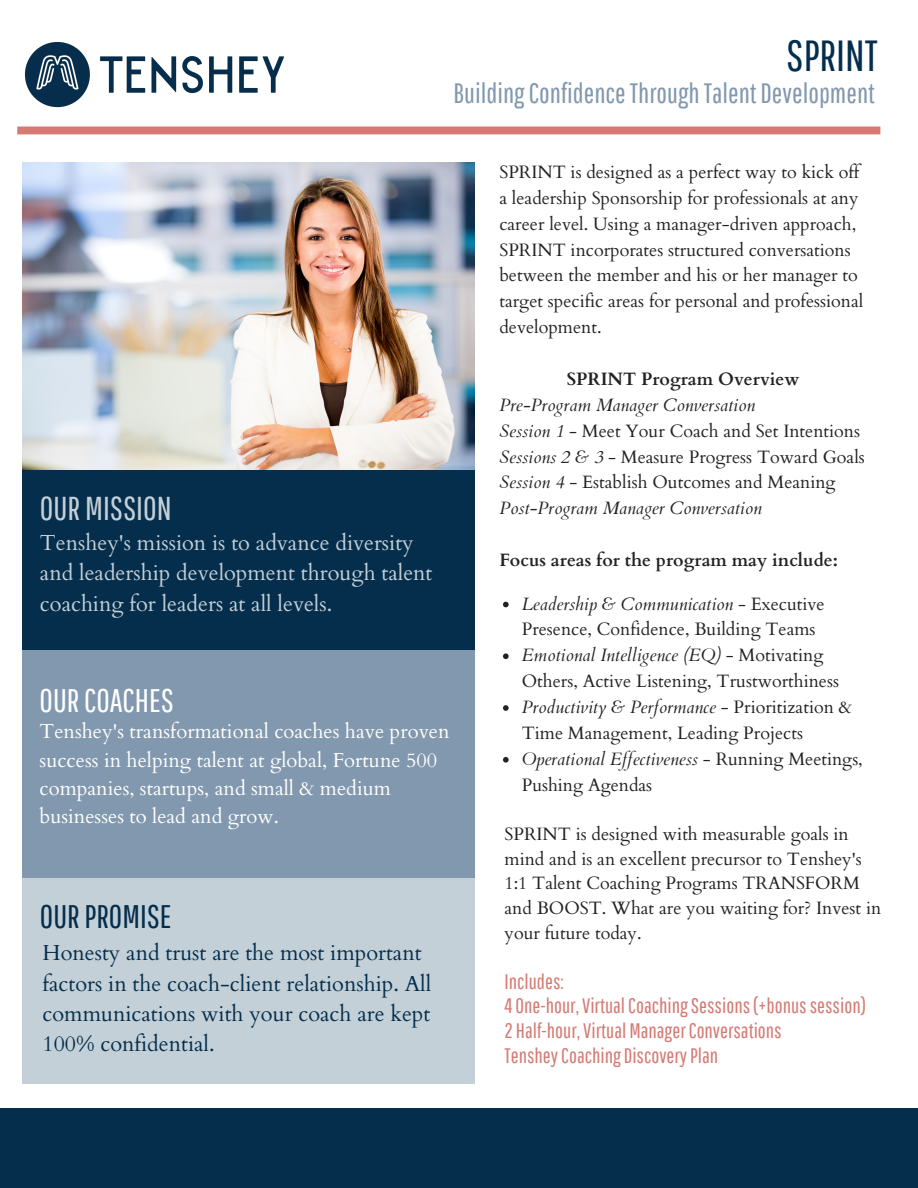
<style>
.page{position:relative;width:918px;height:1188px;background:#fff}
.page>*{position:absolute;margin:0;border:0;box-sizing:border-box;transform-origin:0 0}
.t1{font:43.65px "Pathway Gothic One";color:#042e4c}
.t2{font:33.15px "Pathway Gothic One";color:#c4d0d8}
.t3{font:32.7px "Pathway Gothic One";color:#042e4c}
.t4{font:32.7px "Pathway Gothic One";color:#fff}
.t5{font:28.05px "Pathway Gothic One";color:#8298ae}
.t6{font:21.75px/30.3px "Cardo";color:#042e4c}
.t7{font:21.75px/30.3px "Cardo";color:#c4d0d8}
.t8{font:21px/24.8px "Pathway Gothic One";color:#d57b74}
.t9{font:20.25px/28.2px "Cardo";color:#fff}
.t10{font:17.85px/25.8px "Cardo";color:#222}
.t11{font:italic 17.85px/25.8px "Cardo";color:#222}
.t12{font:700 17.85px "Cardo";color:#222}
.s1{font-style:normal}
.s2{font-style:italic}
</style>
<div class="page">
<img style="left:24px;top:42px;width:260px;height:66px">
<div style="left:22px;top:411px;width:452px;height:239px;background:#042e4c"></div>
<div style="left:0;top:1108px;width:918px;height:80px;background:#042e4c"></div>
<div style="left:22px;top:651px;width:452px;height:228px;background:#8298ae"></div>
<div style="left:22px;top:879px;width:452px;height:205px;background:#c4d0d8"></div>
<div style="left:17px;top:127px;width:863px;height:7px;background:#d57b74"></div>
<svg style="left:503px;top:602px;width:6px;height:5px"></svg>
<svg style="left:503px;top:653px;width:6px;height:6px"></svg>
<svg style="left:503px;top:705px;width:6px;height:6px"></svg>
<svg style="left:503px;top:757px;width:6px;height:6px"></svg>
<img style="left:22px;top:162px;width:452px;height:307px">
<h1 class="t1" style="left:786px;top:29px;width:93px">SPRINT</h1>
<h3 class="t5" style="left:454px;top:76px;width:423px">BuildingConfidenceThroughTalent Development</h3>
<h2 class="t2" style="left:40px;top:488px;width:133px">OUR MISSION</h2>
<p class="t7" style="left:40px;top:528px;width:394px">Tenshey's mission is to advance diversity and leadership development through talent coaching for leaders at all levels.</p>
<h3 class="t4" style="left:40px;top:681px;width:136px">OURCOACHES</h3>
<p class="t9" style="left:40px;top:718px;width:412px">Tenshey's transformational coaches have proven success in helping talent at global, Fortune 500 companies, startups, and small &amp; medium businesses to lead and grow.</p>
<h3 class="t3" style="left:40px;top:896px;width:133px">OURPROMISE</h3>
<p class="t6" style="left:43px;top:938px;width:390px">Honesty and trust are the most important factors in the coach-client relationship. All communications with your coach are kept 100% confidential.</p>
<p class="t10" style="left:499px;top:159px;width:365px">SPRINT is designed as a perfect way to kick off a leadership Sponsorship for professionals at any career level. Using a manager-driven approach, SPRINT incorporates structured conversations between the member and his or her manager to target specific areas for personal and professional development.</p>
<p class="t12" style="left:567px;top:367px;width:234px">SPRINT Program Overview</p>
<p class="t11" style="left:499px;top:392px;width:367px">Pre-Program Manager Conversation<br>Session 1 <span class="s1">- Meet Your Coach and Set Intentions </span>Sessions 2 &amp; 3 <span class="s1">- Measure Progress Toward Goals </span>Session 4 <span class="s1">- Establish Outcomes and Meaning </span>Post-Program Manager Conversation</p>
<p class="t12" style="left:499px;top:548px;width:340px">Focus areas for the program may include:</p>
<p class="t10" style="left:522px;top:591px;width:343px"><span class="s2">Leadership &amp; Communication</span> - Executive Presence, Confidence, Building Teams <span class="s2">Emotional Intelligence (EQ)</span> - Motivating Others, Active Listening, Trustworthiness <span class="s2">Productivity &amp; Performance</span> - Prioritization &amp; Time Management, Leading Projects <span class="s2">Operational Ef ectiveness</span> - Running Meetings, Pushing Agendas</p>
<p class="t10" style="left:505px;top:822px;width:378px;line-height:24.8px">SPRINT is designed with measurable goals in mind and is an excellent precursor to Tenshey's 1:1 Talent Coaching Programs TRANSFORM and BOOST. What are you waiting for? Invest in your future today.</p>
<p class="t8" style="left:505px;top:968px;width:363px">Includes:<br>4 One-hour,VirtualCoachingSessions(+bonussession)<br>2 Half-hour,Virtual ManagerConversations TensheyCoaching DiscoveryPlan</p>
</div>
